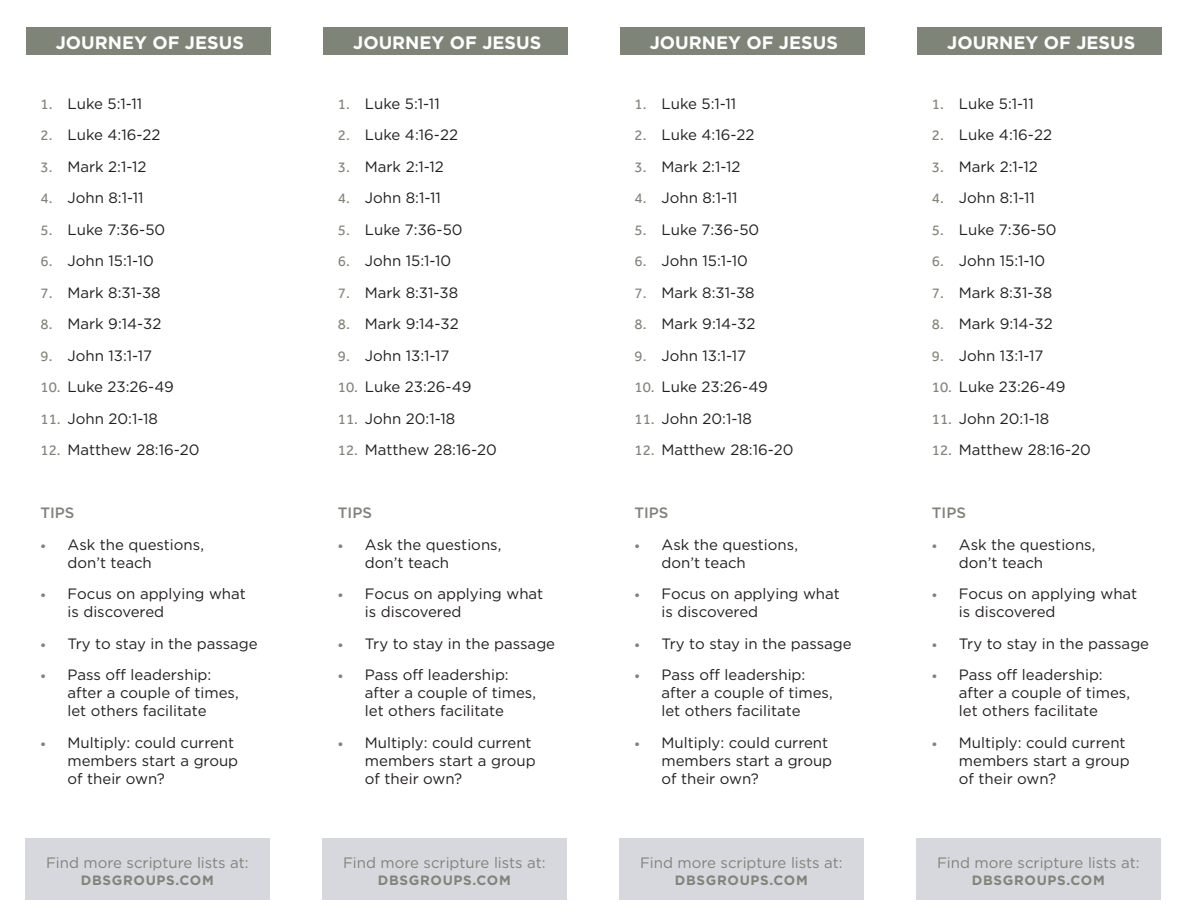
<style>
.page{position:relative;width:1188px;height:918px;background:#fff}
.page>*{position:absolute;margin:0;border:0;box-sizing:border-box;transform-origin:0 0}
.t1{font:700 18px "Gotham HTF";color:#fff}
.t2{font:15px/18px "Gotham HTF";color:#231f20}
.t3{font:15px "Gotham HTF";color:#7e8578}
.t4{font:500 15px "Gotham HTF";color:#7e8578}
.t5{font:700 13.5px "Gotham HTF";letter-spacing:.05em;color:#7e8578}
.s1{font-family:"Effra";color:#7e8578}
</style>
<div class="page">
<div style="left:26px;top:27px;width:245px;height:28px;background:#7e8578"></div>
<div style="left:324px;top:27px;width:244px;height:28px;background:#7e8578"></div>
<div style="left:620px;top:27px;width:245px;height:28px;background:#7e8578"></div>
<div style="left:918px;top:27px;width:244px;height:28px;background:#7e8578"></div>
<div style="left:25px;top:838px;width:245px;height:62px;background:#d7d8de"></div>
<div style="left:322px;top:838px;width:245px;height:62px;background:#d7d8de"></div>
<div style="left:619px;top:838px;width:245px;height:62px;background:#d7d8de"></div>
<div style="left:916px;top:838px;width:245px;height:62px;background:#d7d8de"></div>
<p class="t1" style="left:56px;top:32px;width:190px">JOURNEY OF JESUS</p>
<p class="t2" style="left:40px;top:94px;width:103px"><span class="s1">1.</span> Luke 5:1-11</p>
<p class="t2" style="left:40px;top:126px;width:122px"><span class="s1">2.</span> Luke 4:16-22</p>
<p class="t2" style="left:40px;top:157px;width:108px"><span class="s1">3.</span> Mark 2:1-12</p>
<p class="t2" style="left:40px;top:189px;width:105px"><span class="s1">4.</span> John 8:1-11</p>
<p class="t2" style="left:40px;top:220px;width:126px"><span class="s1">5.</span> Luke 7:36-50</p>
<p class="t2" style="left:40px;top:252px;width:115px"><span class="s1">6.</span> John 15:1-10</p>
<p class="t2" style="left:40px;top:283px;width:122px"><span class="s1">7.</span> Mark 8:31-38</p>
<p class="t2" style="left:40px;top:315px;width:122px"><span class="s1">8.</span> Mark 9:14-32</p>
<p class="t2" style="left:40px;top:346px;width:113px"><span class="s1">9.</span> John 13:1-17</p>
<p class="t2" style="left:40px;top:378px;width:135px"><span class="s1">10.</span> Luke 23:26-49</p>
<p class="t2" style="left:40px;top:409px;width:119px"><span class="s1">11.</span> John 20:1-18</p>
<p class="t2" style="left:40px;top:441px;width:161px"><span class="s1">12.</span> Matthew 28:16-20</p>
<p class="t4" style="left:40px;top:504px;width:36px">TIPS</p>
<p class="t2" style="left:68px;top:535px;width:138px;text-indent:-27px"><span class="s1">•</span> Ask the questions, don’t teach</p>
<p class="t2" style="left:68px;top:585px;width:180px;text-indent:-27px"><span class="s1">•</span> Focus on applying what is discovered</p>
<p class="t2" style="left:40px;top:634px;width:219px"><span class="s1">•</span> Try to stay in the passage</p>
<p class="t2" style="left:68px;top:666px;width:173px;text-indent:-27px"><span class="s1">•</span> Pass off leadership: after a couple of times, let others facilitate</p>
<p class="t2" style="left:68px;top:733px;width:172px;text-indent:-27px"><span class="s1">•</span> Multiply: could current members start a group of their own?</p>
<p class="t3" style="left:46px;top:855px;width:204px">Find more scripture lists at:</p>
<p class="t5" style="left:81px;top:872px;width:134px">DBSGROUPS.COM</p>
<p class="t1" style="left:353px;top:32px;width:190px">JOURNEY OF JESUS</p>
<p class="t2" style="left:338px;top:94px;width:103px"><span class="s1">1.</span> Luke 5:1-11</p>
<p class="t2" style="left:338px;top:126px;width:122px"><span class="s1">2.</span> Luke 4:16-22</p>
<p class="t2" style="left:338px;top:157px;width:108px"><span class="s1">3.</span> Mark 2:1-12</p>
<p class="t2" style="left:338px;top:189px;width:105px"><span class="s1">4.</span> John 8:1-11</p>
<p class="t2" style="left:338px;top:220px;width:126px"><span class="s1">5.</span> Luke 7:36-50</p>
<p class="t2" style="left:338px;top:252px;width:115px"><span class="s1">6.</span> John 15:1-10</p>
<p class="t2" style="left:338px;top:283px;width:122px"><span class="s1">7.</span> Mark 8:31-38</p>
<p class="t2" style="left:338px;top:315px;width:122px"><span class="s1">8.</span> Mark 9:14-32</p>
<p class="t2" style="left:338px;top:346px;width:113px"><span class="s1">9.</span> John 13:1-17</p>
<p class="t2" style="left:338px;top:378px;width:135px"><span class="s1">10.</span> Luke 23:26-49</p>
<p class="t2" style="left:338px;top:409px;width:119px"><span class="s1">11.</span> John 20:1-18</p>
<p class="t2" style="left:338px;top:441px;width:161px"><span class="s1">12.</span> Matthew 28:16-20</p>
<p class="t4" style="left:338px;top:504px;width:36px">TIPS</p>
<p class="t2" style="left:365px;top:535px;width:138px;text-indent:-27px"><span class="s1">•</span> Ask the questions, don’t teach</p>
<p class="t2" style="left:365px;top:585px;width:180px;text-indent:-27px"><span class="s1">•</span> Focus on applying what is discovered</p>
<p class="t2" style="left:338px;top:634px;width:219px"><span class="s1">•</span> Try to stay in the passage</p>
<p class="t2" style="left:365px;top:666px;width:173px;text-indent:-27px"><span class="s1">•</span> Pass off leadership: after a couple of times, let others facilitate</p>
<p class="t2" style="left:365px;top:733px;width:172px;text-indent:-27px"><span class="s1">•</span> Multiply: could current members start a group of their own?</p>
<p class="t3" style="left:343px;top:855px;width:204px">Find more scripture lists at:</p>
<p class="t5" style="left:378px;top:872px;width:134px">DBSGROUPS.COM</p>
<p class="t1" style="left:650px;top:32px;width:190px">JOURNEY OF JESUS</p>
<p class="t2" style="left:634px;top:94px;width:103px"><span class="s1">1.</span> Luke 5:1-11</p>
<p class="t2" style="left:634px;top:126px;width:122px"><span class="s1">2.</span> Luke 4:16-22</p>
<p class="t2" style="left:634px;top:157px;width:108px"><span class="s1">3.</span> Mark 2:1-12</p>
<p class="t2" style="left:634px;top:189px;width:105px"><span class="s1">4.</span> John 8:1-11</p>
<p class="t2" style="left:634px;top:220px;width:126px"><span class="s1">5.</span> Luke 7:36-50</p>
<p class="t2" style="left:634px;top:252px;width:115px"><span class="s1">6.</span> John 15:1-10</p>
<p class="t2" style="left:634px;top:283px;width:122px"><span class="s1">7.</span> Mark 8:31-38</p>
<p class="t2" style="left:634px;top:315px;width:122px"><span class="s1">8.</span> Mark 9:14-32</p>
<p class="t2" style="left:634px;top:346px;width:113px"><span class="s1">9.</span> John 13:1-17</p>
<p class="t2" style="left:634px;top:378px;width:135px"><span class="s1">10.</span> Luke 23:26-49</p>
<p class="t2" style="left:634px;top:409px;width:119px"><span class="s1">11.</span> John 20:1-18</p>
<p class="t2" style="left:634px;top:441px;width:161px"><span class="s1">12.</span> Matthew 28:16-20</p>
<p class="t4" style="left:634px;top:504px;width:36px">TIPS</p>
<p class="t2" style="left:662px;top:535px;width:138px;text-indent:-27px"><span class="s1">•</span> Ask the questions, don’t teach</p>
<p class="t2" style="left:662px;top:585px;width:180px;text-indent:-27px"><span class="s1">•</span> Focus on applying what is discovered</p>
<p class="t2" style="left:634px;top:634px;width:219px"><span class="s1">•</span> Try to stay in the passage</p>
<p class="t2" style="left:662px;top:666px;width:173px;text-indent:-27px"><span class="s1">•</span> Pass off leadership: after a couple of times, let others facilitate</p>
<p class="t2" style="left:662px;top:733px;width:172px;text-indent:-27px"><span class="s1">•</span> Multiply: could current members start a group of their own?</p>
<p class="t3" style="left:640px;top:855px;width:204px">Find more scripture lists at:</p>
<p class="t5" style="left:675px;top:872px;width:134px">DBSGROUPS.COM</p>
<p class="t1" style="left:947px;top:32px;width:190px">JOURNEY OF JESUS</p>
<p class="t2" style="left:932px;top:94px;width:103px"><span class="s1">1.</span> Luke 5:1-11</p>
<p class="t2" style="left:932px;top:126px;width:122px"><span class="s1">2.</span> Luke 4:16-22</p>
<p class="t2" style="left:932px;top:157px;width:108px"><span class="s1">3.</span> Mark 2:1-12</p>
<p class="t2" style="left:932px;top:189px;width:105px"><span class="s1">4.</span> John 8:1-11</p>
<p class="t2" style="left:932px;top:220px;width:126px"><span class="s1">5.</span> Luke 7:36-50</p>
<p class="t2" style="left:932px;top:252px;width:115px"><span class="s1">6.</span> John 15:1-10</p>
<p class="t2" style="left:932px;top:283px;width:122px"><span class="s1">7.</span> Mark 8:31-38</p>
<p class="t2" style="left:932px;top:315px;width:122px"><span class="s1">8.</span> Mark 9:14-32</p>
<p class="t2" style="left:932px;top:346px;width:113px"><span class="s1">9.</span> John 13:1-17</p>
<p class="t2" style="left:932px;top:378px;width:135px"><span class="s1">10.</span> Luke 23:26-49</p>
<p class="t2" style="left:932px;top:409px;width:119px"><span class="s1">11.</span> John 20:1-18</p>
<p class="t2" style="left:932px;top:441px;width:161px"><span class="s1">12.</span> Matthew 28:16-20</p>
<p class="t4" style="left:932px;top:504px;width:36px">TIPS</p>
<p class="t2" style="left:959px;top:535px;width:138px;text-indent:-27px"><span class="s1">•</span> Ask the questions, don’t teach</p>
<p class="t2" style="left:959px;top:585px;width:180px;text-indent:-27px"><span class="s1">•</span> Focus on applying what is discovered</p>
<p class="t2" style="left:932px;top:634px;width:219px"><span class="s1">•</span> Try to stay in the passage</p>
<p class="t2" style="left:959px;top:666px;width:173px;text-indent:-27px"><span class="s1">•</span> Pass off leadership: after a couple of times, let others facilitate</p>
<p class="t2" style="left:959px;top:733px;width:172px;text-indent:-27px"><span class="s1">•</span> Multiply: could current members start a group of their own?</p>
<p class="t3" style="left:937px;top:855px;width:204px">Find more scripture lists at:</p>
<p class="t5" style="left:972px;top:872px;width:134px">DBSGROUPS.COM</p>
</div>
